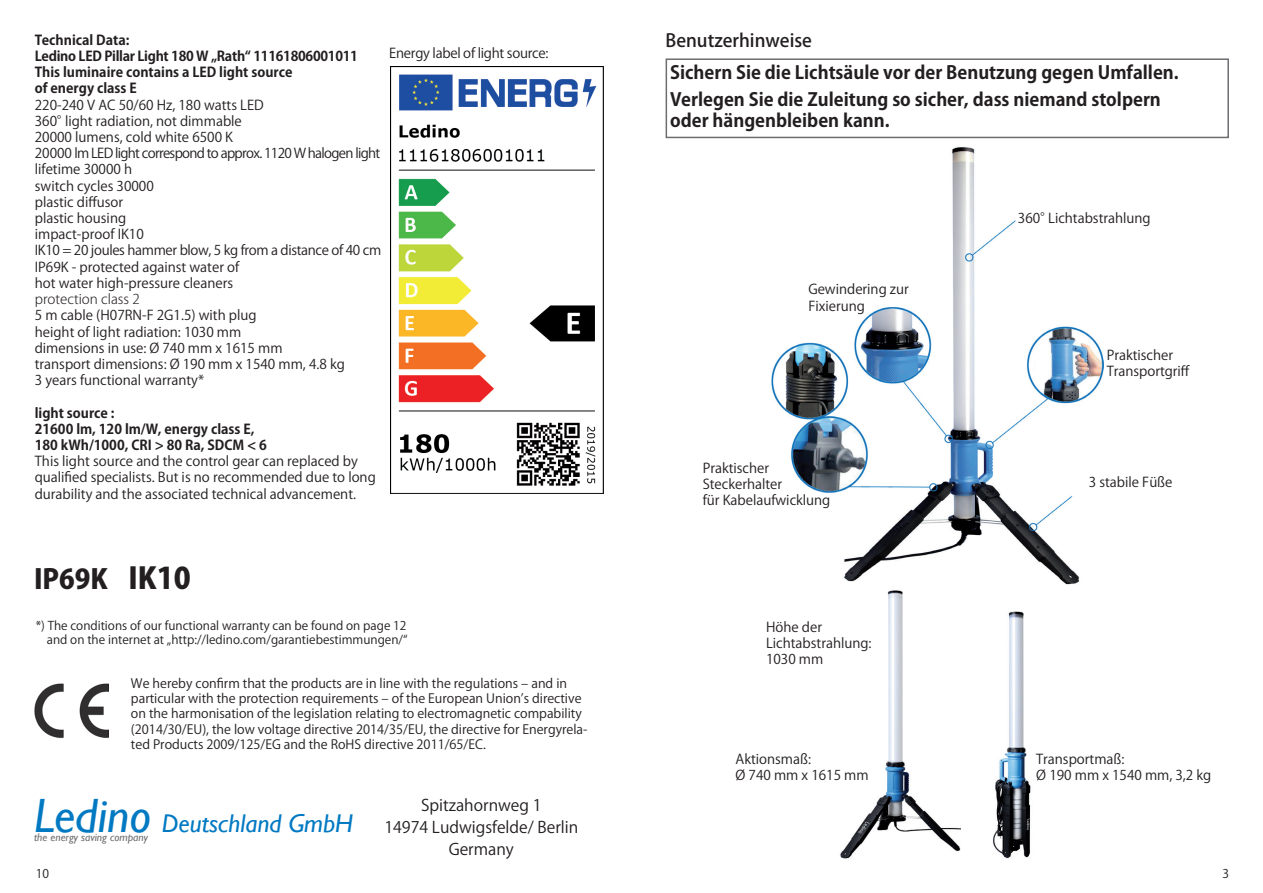
<style>
.page{position:relative;width:1263px;height:893px;background:#fff}
.page>*{position:absolute;margin:0;border:0;box-sizing:border-box;transform-origin:0 0}
.t1{font:800 27px "Koz Go Pro";color:#231f20}
.t2{font:italic 25.65px "Gill Sans";color:#0079c2}
.t3{font:700 18px/27px "Koz Go Pro";color:#231f20}
.t4{font:500 18px "Koz Go Pro";color:#231f20}
.t5{font:15.9px/21.9px "Koz Go Pro";color:#231f20;text-align:center}
.t6{font:13.5px/16.2px "Koz Go Pro";color:#231f20}
.t7{font:700 13.5px/16.2px "Koz Go Pro";color:#231f20}
.t8{font:13.5px "Koz Go Pro";letter-spacing:-.02em;color:#231f20}
.t9{font:300 13.5px "Koz Go Pro";color:#231f20}
.t10{font:12.75px/15.3px "Koz Go Pro";color:#231f20}
.t11{font:12px/14.4px "Koz Go Pro";color:#231f20;text-align:right}
.t12{font:italic 11.25px "Gill Sans";color:#6c6d70}
.s1{font-size:29.4px}
.s2{font-size:48.15px}
</style>
<div class="page">
<img style="left:34px;top:683px;width:75px;height:55px">
<img style="left:771px;top:147px;width:332px;height:438px">
<div style="left:666px;top:58px;width:563px;height:80px;border:2px solid #6c6d70"></div>
<img style="left:840px;top:590px;width:121px;height:269px">
<img style="left:993px;top:611px;width:38px;height:248px">
<img style="left:390px;top:67px;width:213px;height:426px">
<p class="t7" style="left:35px;top:33px;width:325px">Technical Data:<br>Ledino LED Pillar Light 180 W „Rath“ 11161806001011<br>This luminaire contains a LED light source<br>of energy class E</p>
<p class="t6" style="left:35px;top:97px;width:348px">220-240 V AC 50/60 Hz, 180 watts LED<br>360°light radiation, not dimmable<br>20000 lumens, cold white 6500 K<br>20000 lm LED light correspond to approx. 1120 W halogen light lifetime 30000 h<br>switch cycles 30000<br>plastic diffusor<br>plastic housing<br>impact-proof IK10<br>IK10 = 20 joules hammer blow, 5 kg from a distance of 40 cm<br>IP69K - protected against water of<br>hot water high-pressure cleaners</p>
<p class="t9" style="left:35px;top:290px;width:106px">protection class 2</p>
<p class="t6" style="left:35px;top:308px;width:311px">5 m cable (H07RN-F 2G1.5) with plug<br>height of light radiation: 1030 mm<br>dimensions in use: Ø 740 mm x 1615 mm<br>transport dimensions: Ø 190 mm x 1540 mm, 4.8 kg 3 years functional warranty*</p>
<p class="t7" style="left:35px;top:405px;width:234px">light source :<br>21600 lm, 120 lm/W, energy class E,<br>180 kWh/1000, CRI &gt; 80 Ra, SDCM &lt; 6</p>
<p class="t6" style="left:35px;top:453px;width:342px">This light source and the control gear can replaced by qualified specialists. But is no recommended due to long durability and the associated technical advancement.</p>
<p class="t8" style="left:389px;top:45px;width:161px">Energy label of light source:</p>
<h1 class="t1" style="left:34px;top:562px;width:158px">IP69K <span class="s1">IK10</span></h1>
<p class="t11" style="left:36px;top:618px;width:373px">*) The conditions of our functional warranty can be found on page 12 and on the internet at „http://ledino.com/garantiebestimmungen/“</p>
<p class="t10" style="left:131px;top:676px;width:458px">We hereby confirm that the products are in line with the regulations ‒ and in particular with the protection requirements ‒ of the European Unionʼs directive on the harmonisation of the legislation relating to electromagnetic compability (2014/30/EU), the low voltage directive 2014/35/EU, the directive for Energyrela&shy;ted Products 2009/125/EG and the RoHS directive 2011/65/EC.</p>
<h2 class="t2" style="left:34px;top:808px;width:321px"><span class="s2">Ledino</span> Deutschland GmbH</h2>
<p class="t12" style="left:34px;top:831px;width:115px">the energy saving company</p>
<p class="t11" style="left:36px;top:866px;width:15px">10</p>
<p class="t5" style="left:384px;top:795px;width:195px">Spitzahornweg 1<br>14974 Ludwigsfelde/ Berlin<br>Germany</p>
<h3 class="t4" style="left:665px;top:29px;width:148px">Benutzerhinweise</h3>
<h3 class="t3" style="left:670px;top:60px;width:510px">Sichern Sie die Lichtsäule vor der Benutzung gegen Umfallen.<br>Verlegen Sie die Zuleitung so sicher, dass niemand stolpern</h3>
<h3 class="t3" style="left:670px;top:108px;width:221px">oder hängenbleiben kann.</h3>
<p class="t6" style="left:808px;top:282px;width:102px">Gewindering zur<br>Fixierung</p>
<p class="t6" style="left:703px;top:460px;width:129px">Praktischer<br>Steckerhalter<br>für Kabelaufwicklung</p>
<p class="t6" style="left:1018px;top:211px;width:134px">360°Lichtabstrahlung</p>
<p class="t6" style="left:1107px;top:347px;width:85px">Praktischer<br>Transportgriff</p>
<p class="t6" style="left:1089px;top:474px;width:85px">3 stabile Füße</p>
<p class="t6" style="left:766px;top:619px;width:107px">Höhe der<br>Lichtabstrahlung:<br>1030 mm</p>
<p class="t6" style="left:735px;top:751px;width:135px">Aktionsmaß:<br>Ø 740 mm x 1615 mm</p>
<p class="t6" style="left:1036px;top:751px;width:177px">Transportmaß:<br>Ø 190 mm x 1540 mm, 3,2 kg</p>
<p class="t11" style="left:1222px;top:866px;width:8px">3</p>
</div>
